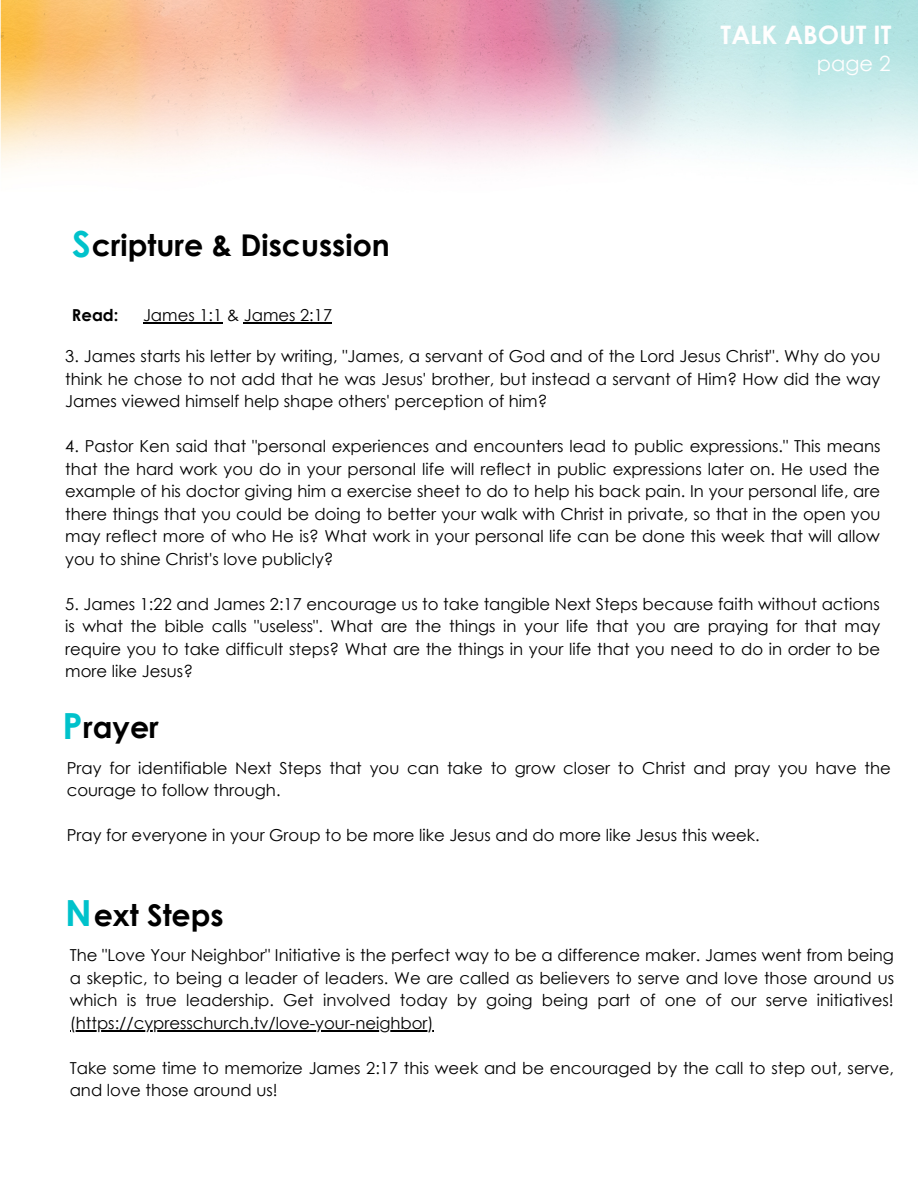
<style>
.page{position:relative;width:918px;height:1188px;background:#fff}
.page>*{position:absolute;margin:0;border:0;box-sizing:border-box;transform-origin:0 0}
.t1{font:700 36px "Century Gothic";color:#00c2cb}
.t2{font:700 30px "Century Gothic";color:#000}
.t3{font:700 25.5px "Century Gothic";color:#fffefe}
.t4{font:21px "Century Gothic";color:#fffefe}
.t5{font:16.5px/22.5px "Century Gothic";color:#000;text-align:justify}
.t6{font:700 16.5px "Century Gothic";color:#000}
</style>
<div class="page">
<img style="left:0;top:0;width:918px;height:1032px">
<hr style="left:70px;top:1030px;width:364px;height:1px;background:#000">
<hr style="left:143px;top:323px;width:79px;height:1px;background:#000">
<hr style="left:244px;top:323px;width:88px;height:1px;background:#000">
<p class="t1" style="left:72px;top:221px;width:20px">S</p>
<p class="t2" style="left:92px;top:226px;width:300px">cripture &amp; Discussion</p>
<p class="t6" style="left:72px;top:305px;width:48px">Read:</p>
<p class="t5" style="left:143px;top:304px;width:191px">James 1:1 &amp; James 2:17</p>
<p class="t3" style="left:721px;top:19px;width:172px">TALK ABOUT IT</p>
<p class="t4" style="left:817px;top:50px;width:75px">page 2</p>
<p class="t5" style="left:65px;top:345px;width:817px">3. James starts his letter by writing, "James, a servant of God and of the Lord Jesus Christ". Why do you think he chose to not add that he was Jesus' brother, but instead a servant of Him? How did the way James viewed himself help shape others' perception of him?</p>
<p class="t5" style="left:65px;top:435px;width:817px">4. Pastor Ken said that "personal experiences and encounters lead to public expressions." This means that the hard work you do in your personal life will reflect in public expressions later on. He used the example of his doctor giving him a exercise sheet to do to help his back pain. In your personal life, are there things that you could be doing to better your walk with Christ in private, so that in the open you may reflect more of who He is? What work in your personal life can be done this week that will allow you to shine Christ's love publicly?</p>
<p class="t5" style="left:65px;top:592px;width:816px">5. James 1:22 and James 2:17 encourage us to take tangible Next Steps because faith without actions is what the bible calls "useless". What are the things in your life that you are praying for that may require you to take difficult steps? What are the things in your life that you need to do in order to be more like Jesus?</p>
<p class="t1" style="left:62px;top:703px;width:22px">P</p>
<p class="t2" style="left:83px;top:708px;width:77px">rayer</p>
<p class="t5" style="left:67px;top:756px;width:826px">Pray for identifiable Next Steps that you can take to grow closer to Christ and pray you have the courage to follow through.</p>
<p class="t5" style="left:67px;top:824px;width:695px">Pray for everyone in your Group to be more like Jesus and do more like Jesus this week.</p>
<p class="t1" style="left:65px;top:890px;width:28px">N</p>
<p class="t2" style="left:94px;top:896px;width:132px">ext Steps</p>
<p class="t5" style="left:70px;top:944px;width:826px">The "Love Your Neighbor" Initiative is the perfect way to be a difference maker. James went from being a skeptic, to being a leader of leaders. We are called as believers to serve and love those around us which is true leadership. Get involved today by going being part of one of our serve initiatives! (https://cypresschurch.tv/love-your-neighbor)</p>
<p class="t5" style="left:70px;top:1056px;width:826px">Take some time to memorize James 2:17 this week and be encouraged by the call to step out, serve, and love those around us!</p>
</div>
